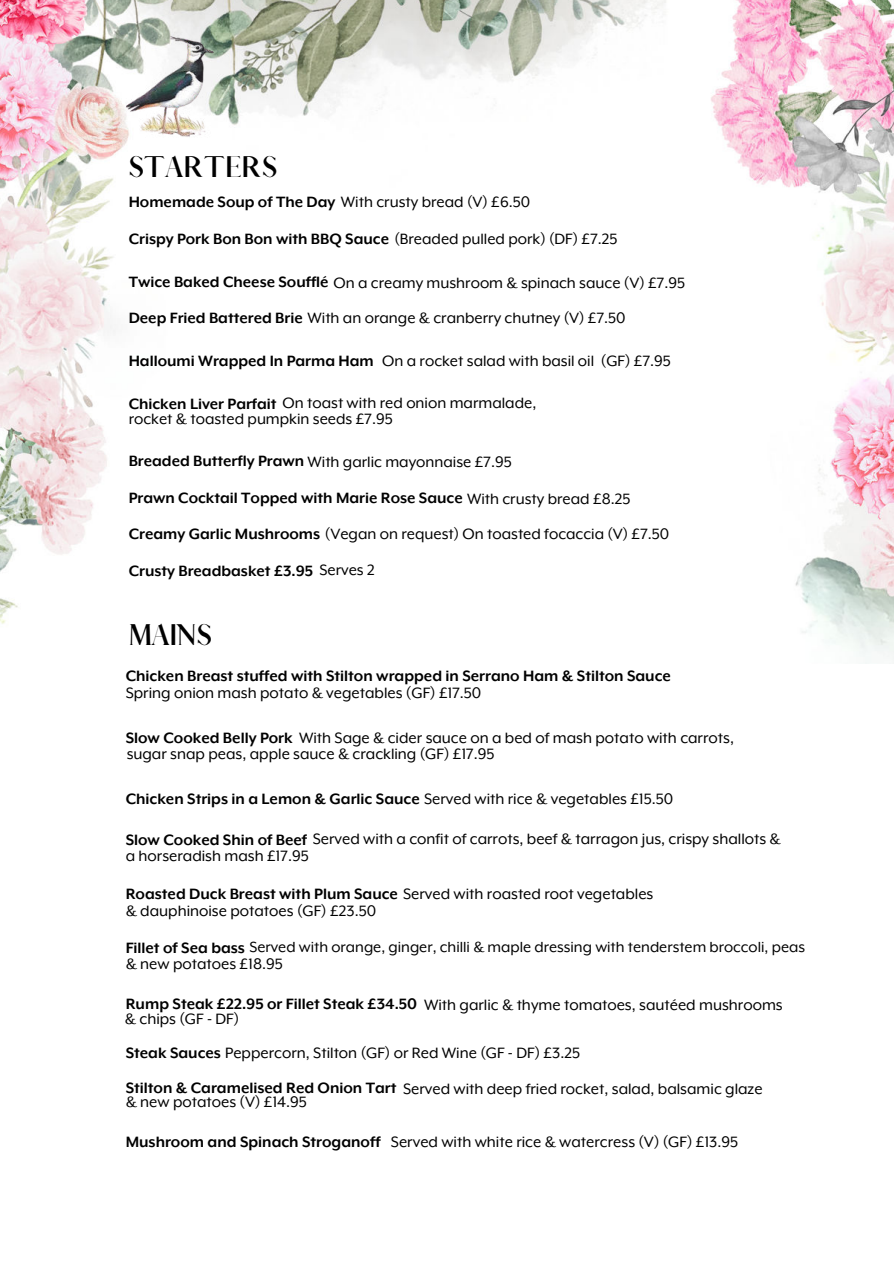
<style>
.page{position:relative;width:894px;height:1264px;background:#fff}
.page>*{position:absolute;margin:0;border:0;box-sizing:border-box;transform-origin:0 0}
.t1{font:700 26.85px "Afrah";color:#000}
.t2{font:17.4px/35.8px "Mr Eaves XL Mod OT";color:#000}
.t3{font:700 17.4px/36.2px "Mr Eaves XL Mod OT";color:#000}
.t4{font:16.95px "Mr Eaves XL Mod OT";color:#000}
.s1{font-weight:700}
.s2{font-weight:400}
.s3{font-weight:700;font-size:17.4px}
</style>
<div class="page">
<img style="left:0;top:0;width:893px;height:663px">
<img style="left:113px;top:32px;width:115px;height:135px">
<h1 class="t1" style="left:129px;top:152px;width:150px">STARTERS</h1>
<p class="t2" style="left:129px;top:184px;width:490px;line-height:36.5px"><span class="s1">Homemade Soup of The Day</span> With crusty bread (V) £6.50<br><span class="s1">Crispy Pork Bon Bon with BBQ Sauce</span> (Breaded pulled pork) (DF) £7.25</p>
<p class="t2" style="left:129px;top:265px;width:557px;line-height:35.1px"><span class="s1">Twice Baked Cheese Soufflé</span> On a creamy mushroom &amp; spinach sauce (V) £7.95<br><span class="s1">Deep Fried Battered Brie</span> With an orange &amp; cranberry chutney (V) £7.50</p>
<p class="t3" style="left:129px;top:343px;width:246px">Halloumi Wrapped In Parma Ham</p>
<p class="t2" style="left:129px;top:385px;width:409px"><span class="s1">Chicken Liver Parfait</span> On toast with red onion marmalade,</p>
<p class="t2" style="left:382px;top:342px;width:290px">On a rocket salad with basil oil (GF) £7.95</p>
<p class="t2" style="left:129px;top:401px;width:265px">rocket &amp; toasted pumpkin seeds £7.95</p>
<p class="t3" style="left:129px;top:443px;width:542px">Breaded Butterfly Prawn <span class="s2">With garlic mayonnaise £7.95<br></span>Prawn Cocktail Topped with Marie Rose Sauce <span class="s2">With crusty bread £8.25<br></span>Creamy Garlic Mushrooms <span class="s2">(Vegan on request) On toasted focaccia (V) £7.50<br></span>Crusty Breadbasket £3.95 <span class="s2">Serves 2</span></p>
<h1 class="t1" style="left:129px;top:620px;width:85px">MAINS</h1>
<p class="t3" style="left:126px;top:657px;width:546px">Chicken Breast stuffed with Stilton wrapped in Serrano Ham &amp; Stilton Sauce</p>
<p class="t2" style="left:126px;top:675px;width:357px">Spring onion mash potato &amp; vegetables (GF) £17.50</p>
<p class="t2" style="left:126px;top:720px;width:609px"><span class="s1">Slow Cooked Belly Pork</span> With Sage &amp; cider sauce on a bed of mash potato with carrots,</p>
<p class="t2" style="left:127px;top:736px;width:369px">sugar snap peas, apple sauce &amp; crackling (GF) £17.95</p>
<p class="t3" style="left:126px;top:781px;width:549px">Chicken Strips in a Lemon &amp; Garlic Sauce <span class="s2">Served with rice &amp; vegetables £15.50</span></p>
<p class="t2" style="left:126px;top:821px;width:656px"><span class="s1">Slow Cooked Shin of Beef</span> Served with a confit of carrots, beef &amp; tarragon jus, crispy shallots &amp;</p>
<p class="t2" style="left:126px;top:838px;width:184px">a horseradish mash £17.95</p>
<p class="t2" style="left:126px;top:876px;width:529px"><span class="s1">Roasted Duck Breast with Plum Sauce</span> Served with roasted root vegetables</p>
<p class="t4" style="left:126px;top:937px;width:680px"><span class="s3">Fillet of Sea bass</span> Served with orange, ginger, chilli &amp; maple dressing with tenderstem broccoli, peas</p>
<p class="t2" style="left:126px;top:893px;width:252px">&amp; dauphinoise potatoes (GF) £23.50</p>
<p class="t2" style="left:126px;top:946px;width:158px">&amp; new potatoes £18.95</p>
<p class="t2" style="left:126px;top:986px;width:658px"><span class="s1">Rump Steak £22.95 or Fillet Steak £34.50</span> With garlic &amp; thyme tomatoes, sautéed mushrooms</p>
<p class="t2" style="left:126px;top:1034px;width:638px"><span class="s1">Steak Sauces</span> Peppercorn, Stilton (GF) or Red Wine (GF - DF) £3.25<br><span class="s1">Stilton &amp; Caramelised Red Onion Tart</span> Served with deep fried rocket, salad, balsamic glaze</p>
<p class="t3" style="left:126px;top:1123px;width:256px">Mushroom and Spinach Stroganoff</p>
<p class="t2" style="left:125px;top:1001px;width:116px">&amp; chips (GF - DF)</p>
<p class="t2" style="left:126px;top:1083px;width:183px">&amp; new potatoes (V) £14.95</p>
<p class="t2" style="left:391px;top:1123px;width:348px">Served with white rice &amp; watercress (V) (GF) £13.95</p>
</div>
